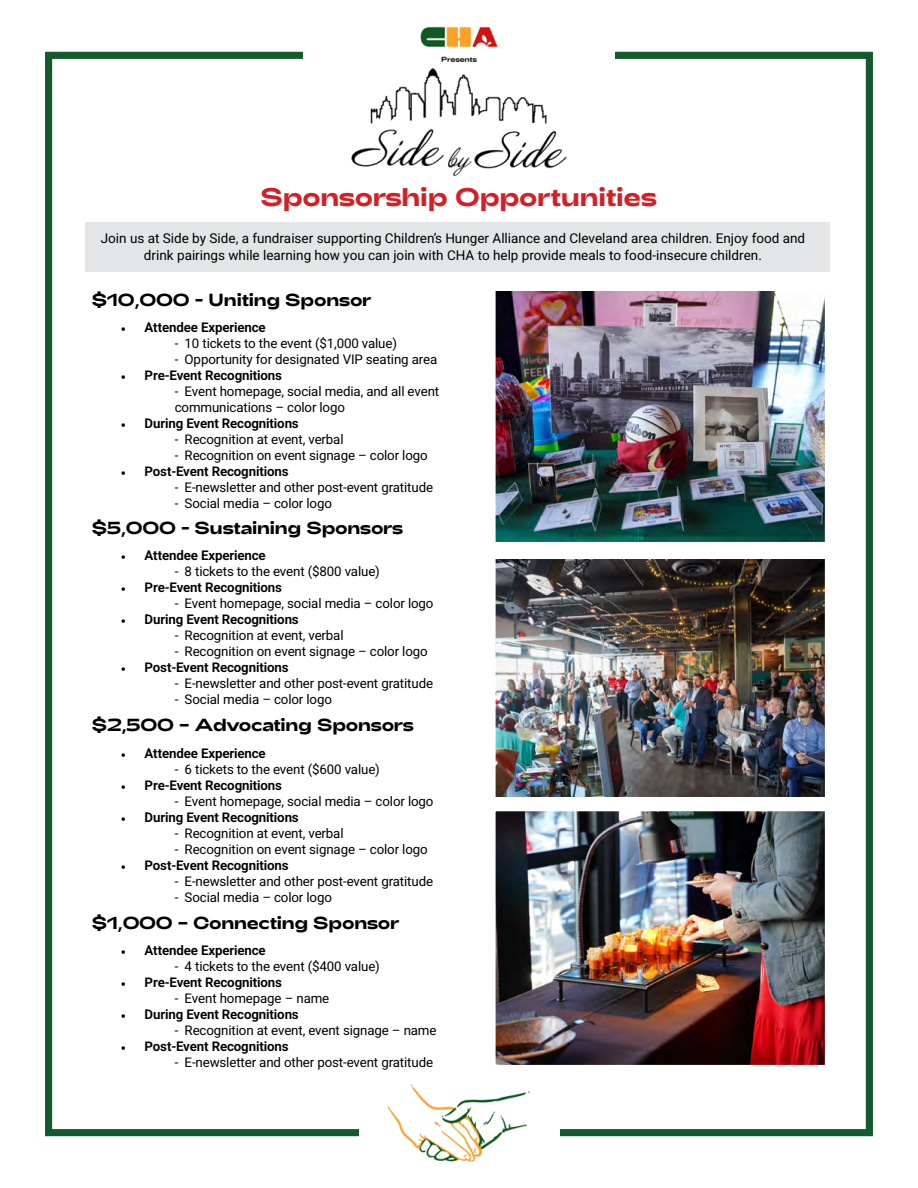
<style>
.page{position:relative;width:918px;height:1188px;background:#fff}
.page>*{position:absolute;margin:0;border:0;box-sizing:border-box;transform-origin:0 0}
.t1{font:700 25.5px "Adieu";letter-spacing:-.015em;color:#d32027}
.t2{font:700 17.4px "Adieu";letter-spacing:-.015em;color:#000101}
.t3{font:13.5px/16.2px "Heebo";color:#000101;text-align:center}
.t4{font:13.35px/16px "Heebo";letter-spacing:-.01em;color:#000}
.t5{font:600 13.35px "Heebo";letter-spacing:-.01em;color:#000}
.s1{font-family:"Minion Pro";font-weight:400}
</style>
<div class="page">
<div style="left:45px;top:52px;width:828px;height:1084px;border:7px solid #135a2e"></div>
<div style="left:85px;top:222px;width:744px;height:50px;background:#e4e5e6"></div>
<div style="left:303px;top:17px;width:312px;height:165px;background:#fff"></div>
<img style="left:351px;top:26px;width:216px;height:151px">
<div style="left:359px;top:1081px;width:200px;height:83px;background:#fff"></div>
<img style="left:387px;top:1084px;width:143px;height:78px">
<img style="left:497px;top:291px;width:327px;height:251px">
<img style="left:497px;top:559px;width:327px;height:237px">
<img style="left:497px;top:812px;width:327px;height:252px">
<div style="left:487px;top:802px;width:347px;height:272px;border:9px solid #fff"></div>
<h1 class="t1" style="left:260px;top:182px;width:399px">Sponsorship Opportunities</h1>
<p class="t3" style="left:101px;top:230px;width:706px">Join us at Side by Side, a fundraiser supporting Children’s Hunger Alliance and Cleveland area children. Enjoy food and drink pairings while learning how you can join with CHA to help provide meals to food-insecure children.</p>
<h2 class="t2" style="left:92px;top:289px;width:281px">$10,000 - Uniting Sponsor</h2>
<p class="t5" style="left:121px;top:318px;width:146px"><span class="s1">•</span> Attendee Experience</p>
<p class="t4" style="left:175px;top:335px;width:224px">- 10 tickets to the event ($1,000 value)</p>
<p class="t4" style="left:175px;top:351px;width:264px">- Opportunity for designated VIP seating area</p>
<p class="t5" style="left:121px;top:366px;width:163px"><span class="s1">•</span> Pre-Event Recognitions</p>
<p class="t4" style="left:175px;top:383px;width:266px">- Event homepage, social media, and all event communications – color logo</p>
<p class="t5" style="left:121px;top:414px;width:180px"><span class="s1">•</span> During Event Recognitions</p>
<p class="t4" style="left:175px;top:431px;width:170px">- Recognition at event, verbal</p>
<p class="t4" style="left:175px;top:447px;width:254px">- Recognition on event signage – color logo</p>
<p class="t5" style="left:121px;top:462px;width:169px"><span class="s1">•</span> Post-Event Recognitions</p>
<p class="t4" style="left:175px;top:479px;width:260px">- E-newsletter and other post-event gratitude</p>
<p class="t4" style="left:175px;top:495px;width:159px">- Social media – color logo</p>
<h2 class="t2" style="left:92px;top:518px;width:313px">$5,000 - Sustaining Sponsors</h2>
<p class="t5" style="left:121px;top:546px;width:146px"><span class="s1">•</span> Attendee Experience</p>
<p class="t4" style="left:175px;top:564px;width:207px">- 8 tickets to the event ($800 value)</p>
<p class="t5" style="left:121px;top:578px;width:163px"><span class="s1">•</span> Pre-Event Recognitions</p>
<p class="t4" style="left:175px;top:596px;width:260px">- Event homepage, social media – color logo</p>
<p class="t5" style="left:121px;top:610px;width:180px"><span class="s1">•</span> During Event Recognitions</p>
<p class="t4" style="left:175px;top:628px;width:170px">- Recognition at event, verbal</p>
<p class="t4" style="left:175px;top:644px;width:254px">- Recognition on event signage – color logo</p>
<p class="t5" style="left:121px;top:658px;width:169px"><span class="s1">•</span> Post-Event Recognitions</p>
<p class="t4" style="left:175px;top:676px;width:260px">- E-newsletter and other post-event gratitude</p>
<p class="t4" style="left:175px;top:692px;width:159px">- Social media – color logo</p>
<h2 class="t2" style="left:92px;top:715px;width:324px">$2,500 – Advocating Sponsors</h2>
<p class="t5" style="left:121px;top:744px;width:146px"><span class="s1">•</span> Attendee Experience</p>
<p class="t4" style="left:175px;top:761px;width:207px">- 6 tickets to the event ($600 value)</p>
<p class="t5" style="left:121px;top:776px;width:163px"><span class="s1">•</span> Pre-Event Recognitions</p>
<p class="t4" style="left:175px;top:793px;width:260px">- Event homepage, social media – color logo</p>
<p class="t5" style="left:121px;top:808px;width:180px"><span class="s1">•</span> During Event Recognitions</p>
<p class="t4" style="left:175px;top:825px;width:170px">- Recognition at event, verbal</p>
<p class="t4" style="left:175px;top:841px;width:254px">- Recognition on event signage – color logo</p>
<p class="t5" style="left:121px;top:856px;width:169px"><span class="s1">•</span> Post-Event Recognitions</p>
<p class="t4" style="left:175px;top:873px;width:260px">- E-newsletter and other post-event gratitude</p>
<p class="t4" style="left:175px;top:889px;width:159px">- Social media – color logo</p>
<h2 class="t2" style="left:92px;top:912px;width:309px">$1,000 – Connecting Sponsor</h2>
<p class="t5" style="left:121px;top:941px;width:146px"><span class="s1">•</span> Attendee Experience</p>
<p class="t4" style="left:175px;top:958px;width:207px">- 4 tickets to the event ($400 value)</p>
<p class="t5" style="left:121px;top:973px;width:163px"><span class="s1">•</span> Pre-Event Recognitions</p>
<p class="t4" style="left:175px;top:990px;width:156px">- Event homepage – name</p>
<p class="t5" style="left:121px;top:1005px;width:180px"><span class="s1">•</span> During Event Recognitions</p>
<p class="t4" style="left:175px;top:1022px;width:263px">- Recognition at event, event signage – name</p>
<p class="t5" style="left:121px;top:1037px;width:169px"><span class="s1">•</span> Post-Event Recognitions</p>
<p class="t4" style="left:175px;top:1054px;width:260px">- E-newsletter and other post-event gratitude</p>
</div>
